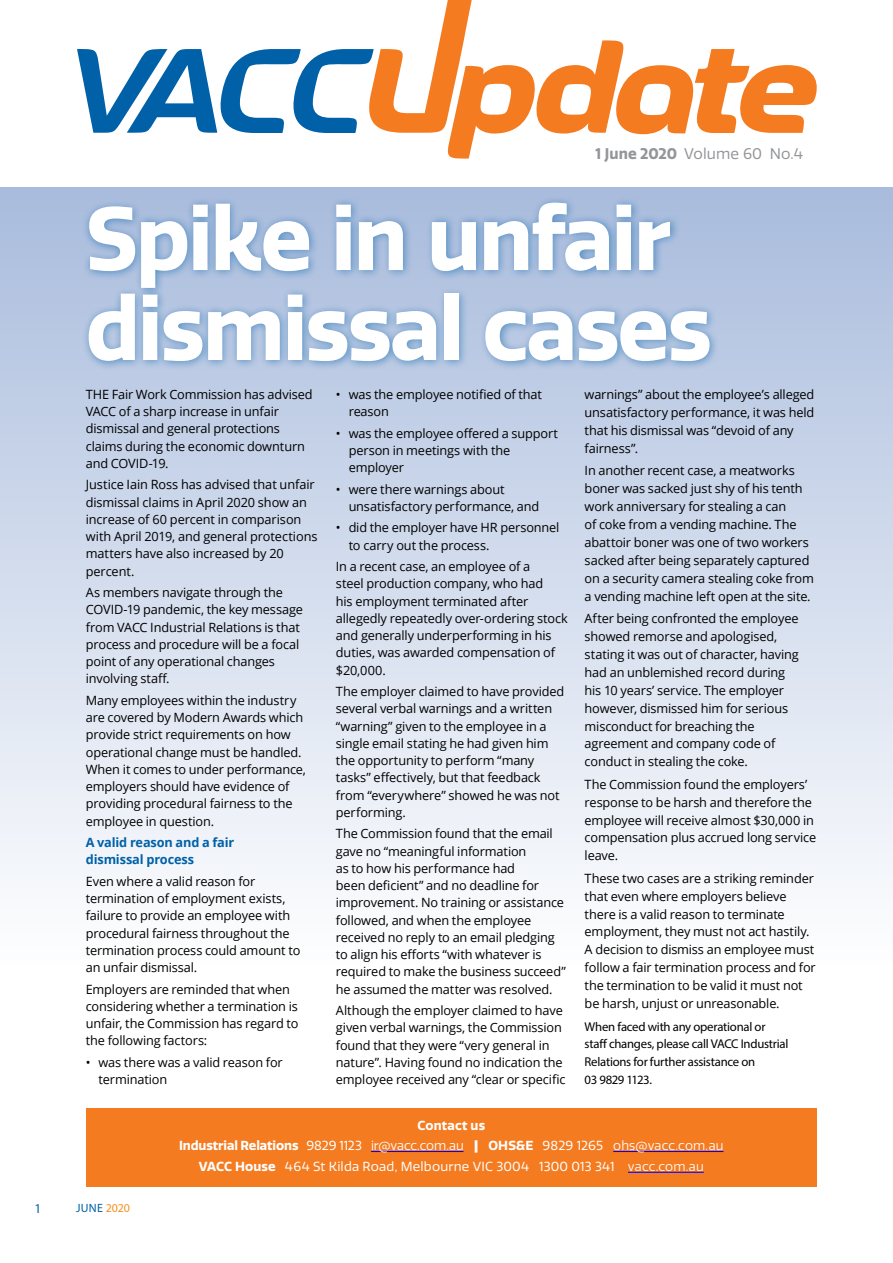
<style>
.page{position:relative;width:893px;height:1263px;background:#fff}
.page>*{position:absolute;margin:0;border:0;box-sizing:border-box;transform-origin:0 0}
.t1{font:700 87px/90px "Quatro";letter-spacing:-.025em;color:#fff}
.t2{font:15px "Quatro";letter-spacing:.005em;color:#939598}
.t3{font:13.5px "Myriad Pro";color:#0061a8}
.t4{font:12.75px/17.2px "Open Sans";letter-spacing:-.01em;color:#000}
.t5{font:12.75px/20.7px "Quatro";letter-spacing:.015em;color:#fff;text-align:center}
.t6{font:12.75px/18px "Myriad Pro";letter-spacing:-.02em;color:#000}
.t7{font:700 12.75px/17.2px "Open Sans";letter-spacing:-.01em;color:#0061a8}
.t8{font:12px "Myriad Pro";letter-spacing:.015em;color:#0061a8}
.s1{font-weight:700}
.s2{color:#f7901e}
.s3{font-style:inherit}
.s4{font-weight:900}
</style>
<div class="page">
<div style="left:86px;top:1108px;width:731px;height:78px;background:#f47b20"></div>
<div style="left:0;top:187px;width:893px;height:777px;background:linear-gradient(to bottom,#a8bbdd,#fefefe)"></div>
<div style="left:82px;top:196px;width:636px;height:174px;background:#0061a8;opacity:.5"></div>
<svg style="left:77px;top:49px;width:288px;height:84px"></svg>
<svg style="left:365px;top:0;width:452px;height:159px"></svg>
<hr style="left:371px;top:1151px;width:92px;height:1px;background:#00f">
<hr style="left:613px;top:1151px;width:110px;height:1px;background:#00f">
<hr style="left:628px;top:1172px;width:76px;height:1px;background:#00f">
<p class="t2" style="left:596px;top:145px;width:209px"><span class="s1">1 June 2020</span> Volume 60 No.4</p>
<h1 class="t1" style="left:86px;top:195px;width:628px">Spike in unfair dismissal cases</h1>
<p class="t4" style="left:86px;top:385px;width:228px">THE Fair Work Commission has advised<br>VACC of a sharp increase in unfair dismissal and general protections claims during the economic downturn and COVID-19.</p>
<p class="t4" style="left:86px;top:476px;width:233px">Justice Iain Ross has advised that unfair dismissal claims in April 2020 show an increase of 60 percent in comparison with April 2019, and general protections matters have also increased by 20 percent.</p>
<p class="t4" style="left:86px;top:583px;width:219px">As members navigate through the<br>COVID-19 pandemic, the key message from VACC Industrial Relations is that process and procedure will be a focal point of any operational changes involving staff.</p>
<p class="t4" style="left:86px;top:691px;width:222px">Many employees within the industry are covered by Modern Awards which provide strict requirements on how operational change must be handled.<br>When it comes to under performance, employers should have evidence of providing procedural fairness to the employee in question.</p>
<p class="t7" style="left:86px;top:833px;width:150px">A valid reason and a fair dismissal process</p>
<p class="t4" style="left:86px;top:872px;width:216px">Even where a valid reason for termination of employment exists, failure to provide an employee with procedural fairness throughout the termination process could amount to an unfair dismissal.</p>
<p class="t4" style="left:86px;top:980px;width:214px">Employers are reminded that when considering whether a termination is unfair, the Commission has regard to the following factors:</p>
<p class="t4" style="left:99px;top:1053px;width:186px;text-indent:-13px">• was there was a valid reason for termination</p>
<p class="t4" style="left:349px;top:385px;width:195px;text-indent:-13px">• was the employee notified of that reason</p>
<p class="t4" style="left:349px;top:424px;width:211px;text-indent:-13px">• was the employee offered a support person in meetings with the employer</p>
<p class="t4" style="left:349px;top:480px;width:192px;text-indent:-13px">• were there warnings about unsatisfactory performance, and</p>
<p class="t4" style="left:349px;top:519px;width:212px;text-indent:-13px">• did the employer have HR personnel to carry out the process.</p>
<p class="t4" style="left:336px;top:557px;width:233px">In a recent case, an employee of a<br>steel production company, who had<br>his employment terminated after allegedly repeatedly over-ordering stock and generally underperforming in his duties, was awarded compensation of $20,000.</p>
<p class="t4" style="left:336px;top:682px;width:230px">The employer claimed to have provided several verbal warnings and a written “warning” given to the employee in a single email stating he had given him the opportunity to perform “many tasks” effectively, but that feedback from “everywhere” showed he was not performing.</p>
<p class="t4" style="left:336px;top:825px;width:231px">The Commission found that the email gave no “meaningful information<br>as to how his performance had<br>been deficient” and no deadline for improvement. No training or assistance followed, and when the employee received no reply to an email pledging to align his efforts “with whatever is required to make the business succeed” he assumed the matter was resolved.</p>
<p class="t4" style="left:336px;top:1001px;width:231px">Although the employer claimed to have given verbal warnings, the Commission found that they were “very general in nature”. Having found no indication the employee received any “clear or specific</p>
<p class="t4" style="left:585px;top:385px;width:231px;line-height:18px">warnings” about the employee’s alleged unsatisfactory performance, it was held that his dismissal was “devoid of any fairness”.</p>
<p class="t4" style="left:585px;top:461px;width:231px;line-height:18px">In another recent case, a meatworks boner was sacked just shy of his tenth work anniversary for stealing a can<br>of coke from a vending machine. The abattoir boner was one of two workers sacked after being separately captured on a security camera stealing coke from a vending machine left open at the site.</p>
<p class="t4" style="left:585px;top:609px;width:216px;line-height:18px">After being confronted the employee showed remorse and apologised, stating it was out of character, having had an unblemished record during his 10 years’ service. The employer however, dismissed him for serious misconduct for breaching the agreement and company code of conduct in stealing the coke.</p>
<p class="t4" style="left:585px;top:775px;width:233px;line-height:18px">The Commission found the employers’ response to be harsh and therefore the employee will receive almost $30,000 in compensation plus accrued long service leave.</p>
<p class="t4" style="left:585px;top:869px;width:233px;line-height:18px">These two cases are a striking reminder that even where employers believe there is a valid reason to terminate employment, they must not act hastily.<br>A decision to dismiss an employee must follow a fair termination process and for the termination to be valid it must not be harsh, unjust or unreasonable.</p>
<p class="t6" style="left:585px;top:1017px;width:205px">When faced with any operational or staff changes, please call VACC Industrial<br>Relations for further assistance on<br>03 9829 1123.</p>
<p class="t3" style="left:34px;top:1200px;width:8px">1</p>
<p class="t8" style="left:76px;top:1201px;width:56px">JUNE <span class="s2">2020</span></p>
<p class="t5" style="left:179px;top:1115px;width:546px"><span class="s1">Contact us<br>Industrial Relations</span> 9829 1123 <span class="s3">ir@vacc.com.au</span> <span class="s4">|</span> <span class="s1">OHS&amp;E</span> 9829 1265 <span class="s3">ohs@vacc.com.au<br></span><span class="s1">VACC House</span> 464 St Kilda Road, Melbourne VIC 3004 1300 013 341 <span class="s3">vacc.com.au</span></p>
</div>
